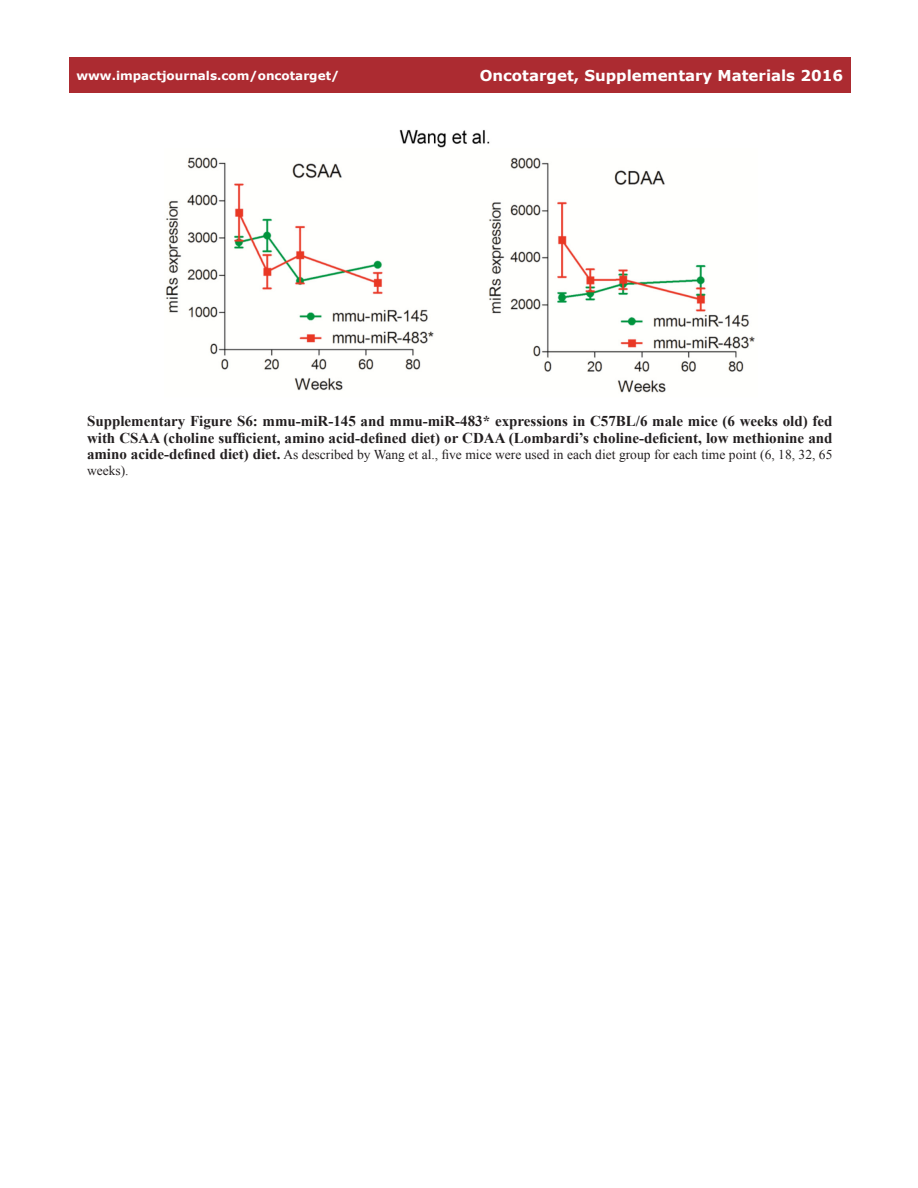
<style>
.page{position:relative;width:918px;height:1188px;background:#fff}
.page>*{position:absolute;margin:0;border:0;box-sizing:border-box;transform-origin:0 0}
.t1{font:700 15px/16.2px "Times New Roman";color:#231f20}
.t2{font:700 15px "Verdana";color:#fff}
.t3{font:13.5px/16.2px "Times New Roman";color:#231f20}
.t4{font:700 12px "Verdana";color:#fff}
.s1{font-weight:700;font-size:15px}
</style>
<div class="page">
<div style="left:69px;top:57px;width:781px;height:36px;background:#ac2b31"></div>
<img style="left:166px;top:129px;width:589px;height:264px">
<p class="t4" style="left:76px;top:67px;width:264px">www.impactjournals.com/oncotarget/</p>
<p class="t2" style="left:480px;top:66px;width:365px">Oncotarget, Supplementary Materials 2016</p>
<p class="t1" style="left:87px;top:413px;width:747px">Supplementary Figure S6: mmu-miR-145 and mmu-miR-483* expressions in C57BL/6 male mice (6 weeks old) fed with CSAA (choline sufficient, amino acid-defined diet) or CDAA (Lombardi’s choline-deficient, low methionine and</p>
<p class="t3" style="left:87px;top:446px;width:747px"><span class="s1">amino acide-defined diet) diet.</span> As described by Wang et al., five mice were used in each diet group for each time point (6, 18, 32, 65 weeks).</p>
</div>
